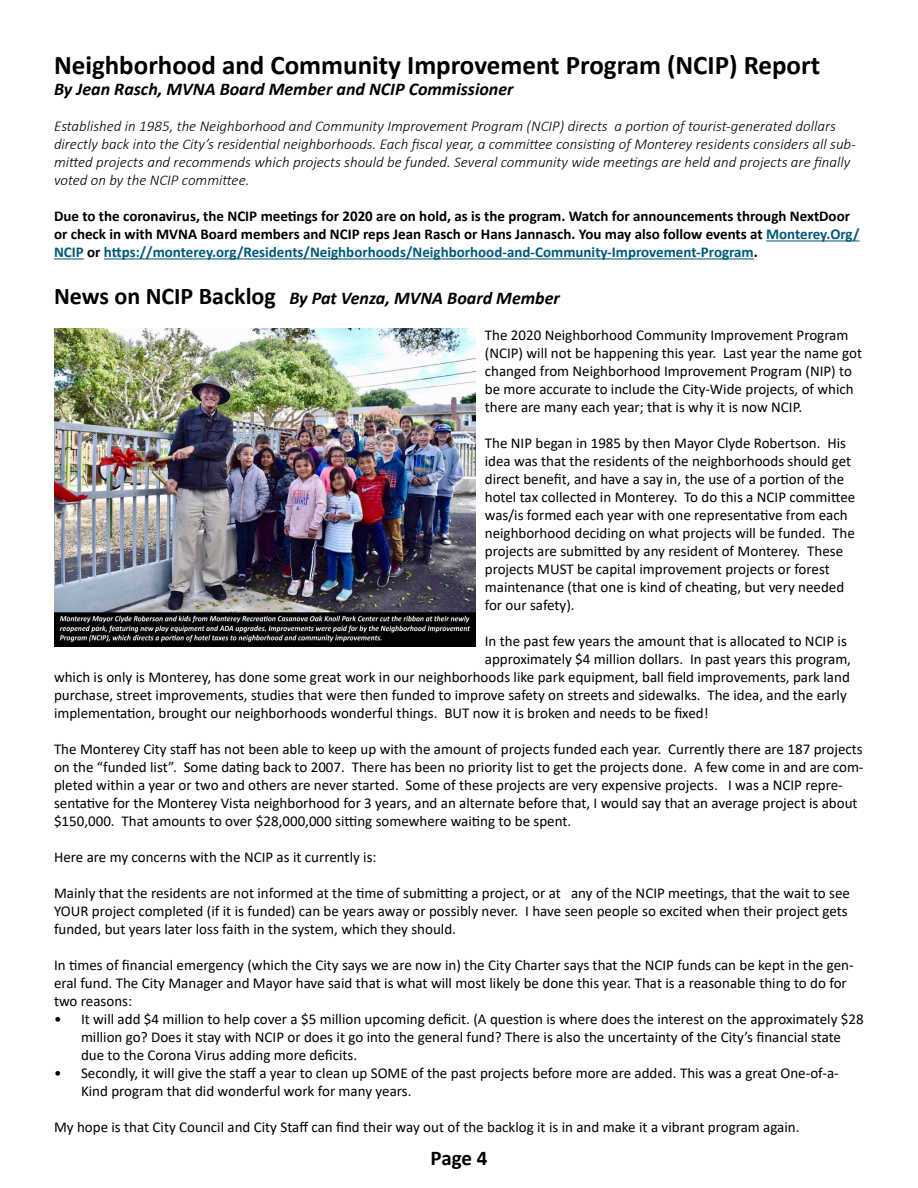
<style>
.page{position:relative;width:918px;height:1188px;background:#fff}
.page>*{position:absolute;margin:0;border:0;box-sizing:border-box;transform-origin:0 0}
.t1{font:700 27px "Calibri";color:#000}
.t2{font:700 21px "Calibri";color:#000}
.t3{font:italic 700 18px "Calibri";color:#000}
.t4{font:15px/18px "Calibri";color:#000}
.t5{font:italic 300 15px/18px "Calibri";color:#000}
.t6{font:700 15px/18px "Calibri";color:#000}
.s1{color:#00587b}
.s2{font-style:normal;font-size:24px}
</style>
<div class="page">
<hr style="left:766px;top:240px;width:94px;height:1px;background:#00587b">
<hr style="left:54px;top:258px;width:30px;height:1px;background:#00587b">
<hr style="left:104px;top:258px;width:650px;height:1px;background:#00587b">
<img style="left:54px;top:329px;width:421px;height:318px">
<h1 class="t1" style="left:54px;top:46px;width:768px">Neighborhood and Community Improvement Program (NCIP) Report</h1>
<p class="t3" style="left:54px;top:77px;width:461px">By Jean Rasch, MVNA Board Member and NCIP Commissioner</p>
<p class="t5" style="left:54px;top:117px;width:803px">Established in 1985, the Neighborhood and Community Improvement Program (NCIP) directs a portion of tourist-generated dollars directly back into the City’s residential neighborhoods. Each fiscal year, a committee consisting of Monterey residents considers all sub&shy;mitted projects and recommends which projects should be funded. Several community wide meetings are held and projects are finally voted on by the NCIP committee.</p>
<p class="t6" style="left:54px;top:207px;width:807px">Due to the coronavirus, the NCIP meetings for 2020 are on hold, as is the program. Watch for announcements through NextDoor or check in with MVNA Board members and NCIP reps Jean Rasch or Hans Jannasch. You may also follow events at <span class="s1">Monterey.Org/<br>NCIP</span> or <span class="s1">https://monterey.org/Residents/Neighborhoods/Neighborhood-and-Community-Improvement-Program</span>.</p>
<p class="t3" style="left:54px;top:285px;width:507px"><span class="s2">News on NCIP Backlog</span> By Pat Venza, MVNA Board Member</p>
<p class="t4" style="left:485px;top:326px;width:379px">The 2020 Neighborhood Community Improvement Program (NCIP) will not be happening this year. Last year the name got changed from Neighborhood Improvement Program (NIP) to be more accurate to include the City-Wide projects, of which there are many each year; that is why it is now NCIP.</p>
<p class="t4" style="left:485px;top:434px;width:372px">The NIP began in 1985 by then Mayor Clyde Robertson. His idea was that the residents of the neighborhoods should get direct benefit, and have a say in, the use of a portion of the hotel tax collected in Monterey. To do this a NCIP committee was/is formed each year with one representative from each neighborhood deciding on what projects will be funded. The projects are submitted by any resident of Monterey. These projects MUST be capital improvement projects or forest maintenance (that one is kind of cheating, but very needed for our safety).</p>
<p class="t4" style="left:485px;top:632px;width:364px">In the past few years the amount that is allocated to NCIP is</p>
<p class="t4" style="left:485px;top:650px;width:368px">approximately $4 million dollars. In past years this program,</p>
<p class="t4" style="left:54px;top:668px;width:797px">which is only is Monterey, has done some great work in our neighborhoods like park equipment, ball field improvements, park land</p>
<p class="t4" style="left:54px;top:686px;width:794px">purchase, street improvements, studies that were then funded to improve safety on streets and sidewalks. The idea, and the early</p>
<p class="t4" style="left:54px;top:704px;width:656px">implementation, brought our neighborhoods wonderful things. BUT now it is broken and needs to be fixed!</p>
<p class="t4" style="left:54px;top:740px;width:811px">The Monterey City staff has not been able to keep up with the amount of projects funded each year. Currently there are 187 projects on the “funded list”. Some dating back to 2007. There has been no priority list to get the projects done. A few come in and are com&shy;pleted within a year or two and others are never started. Some of these projects are very expensive projects. I was a NCIP repre&shy;sentative for the Monterey Vista neighborhood for 3 years, and an alternate before that, I would say that an average project is about $150,000. That amounts to over $28,000,000 sitting somewhere waiting to be spent.</p>
<p class="t4" style="left:54px;top:848px;width:324px">Here are my concerns with the NCIP as it currently is:</p>
<p class="t4" style="left:54px;top:884px;width:798px">Mainly that the residents are not informed at the time of submitting a project, or at any of the NCIP meetings, that the wait to see<br>YOUR project completed (if it is funded) can be years away or possibly never. I have seen people so excited when their project gets funded, but years later loss faith in the system, which they should.</p>
<p class="t4" style="left:54px;top:956px;width:801px">In times of financial emergency (which the City says we are now in) the City Charter says that the NCIP funds can be kept in the gen&shy;eral fund. The City Manager and Mayor have said that is what will most likely be done this year. That is a reasonable thing to do for two reasons:</p>
<p class="t4" style="left:81px;top:1010px;width:784px;text-indent:-27px">• It will add $4 million to help cover a $5 million upcoming deficit. (A question is where does the interest on the approximately $28 million go? Does it stay with NCIP or does it go into the general fund? There is also the uncertainty of the City’s financial state due to the Corona Virus adding more deficits.</p>
<p class="t4" style="left:81px;top:1064px;width:759px;text-indent:-27px">• Secondly, it will give the staff a year to clean up SOME of the past projects before more are added. This was a great One-of-a-<br>Kind program that did wonderful work for many years.</p>
<p class="t4" style="left:54px;top:1118px;width:747px">My hope is that City Council and City Staff can find their way out of the backlog it is in and make it a vibrant program again.</p>
<h2 class="t2" style="left:431px;top:1144px;width:58px">Page 4</h2>
</div>
